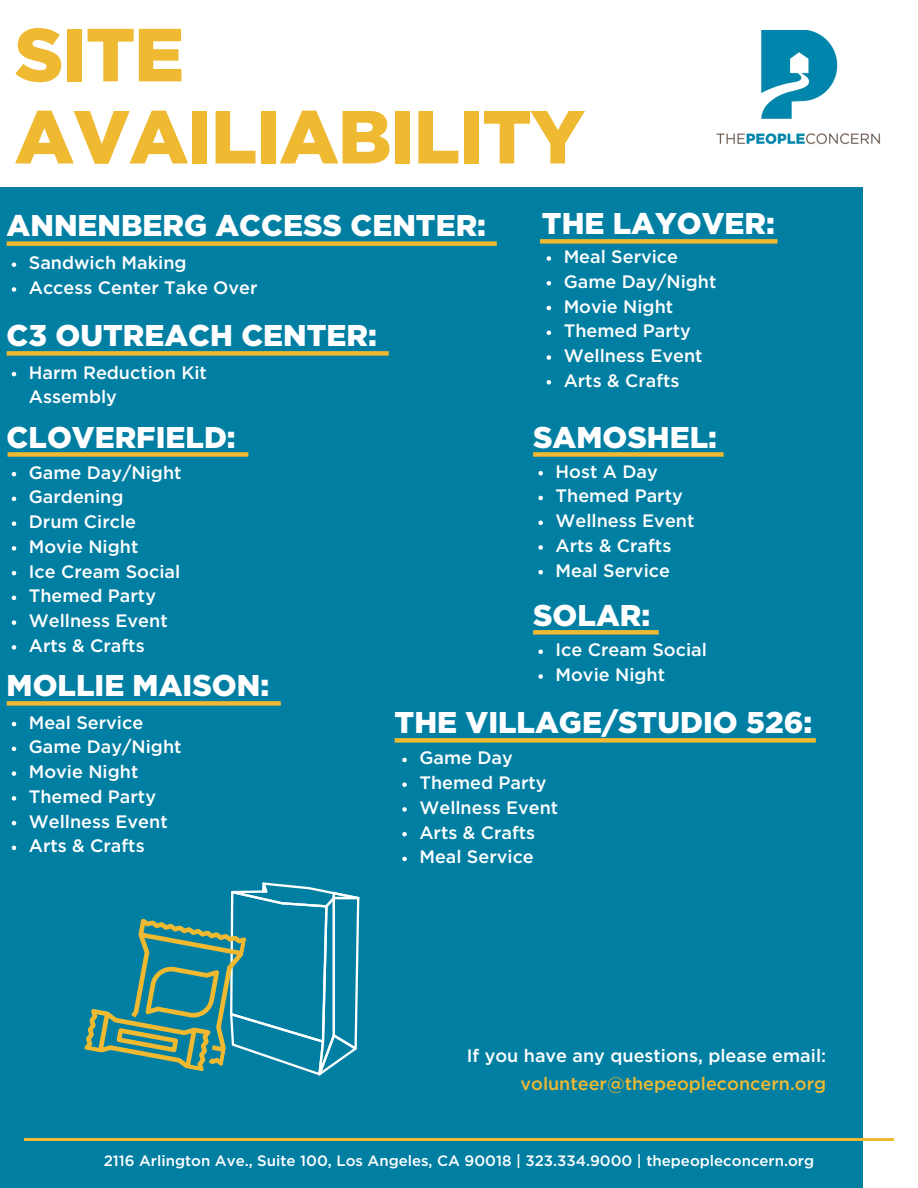
<style>
.page{position:relative;width:918px;height:1188px;background:#fff}
.page>*{position:absolute;margin:0;border:0;box-sizing:border-box;transform-origin:0 0}
.t1{font:900 75px/82.2px "Gotham";letter-spacing:-.015em;color:#efb931}
.t2{font:900 30px "Gotham";color:#fff}
.t3{font:500 18px/28.2px "Gotham";color:#fff;text-align:right}
.t4{font:500 15px "Gotham";color:#fff}
.s1{color:#efb931}
</style>
<div class="page">
<div style="left:0;top:187px;width:863px;height:1001px;background:#007fa3"></div>
<img style="left:716px;top:31px;width:164px;height:114px">
<hr style="left:24px;top:1138px;width:870px;height:2px;background:#efb931">
<svg style="left:84px;top:882px;width:275px;height:193px"></svg>
<svg style="left:538px;top:471px;width:5px;height:4px"></svg>
<svg style="left:538px;top:496px;width:5px;height:4px"></svg>
<svg style="left:538px;top:520px;width:5px;height:5px"></svg>
<svg style="left:538px;top:545px;width:5px;height:5px"></svg>
<svg style="left:538px;top:570px;width:5px;height:4px"></svg>
<svg style="left:12px;top:722px;width:4px;height:4px"></svg>
<svg style="left:12px;top:747px;width:4px;height:4px"></svg>
<svg style="left:12px;top:771px;width:4px;height:5px"></svg>
<svg style="left:12px;top:796px;width:4px;height:5px"></svg>
<svg style="left:12px;top:821px;width:4px;height:4px"></svg>
<svg style="left:12px;top:846px;width:4px;height:4px"></svg>
<svg style="left:547px;top:256px;width:4px;height:5px"></svg>
<svg style="left:547px;top:281px;width:4px;height:5px"></svg>
<svg style="left:547px;top:306px;width:4px;height:4px"></svg>
<svg style="left:547px;top:331px;width:4px;height:4px"></svg>
<svg style="left:547px;top:355px;width:4px;height:5px"></svg>
<svg style="left:547px;top:380px;width:4px;height:5px"></svg>
<svg style="left:12px;top:262px;width:4px;height:5px"></svg>
<svg style="left:12px;top:287px;width:4px;height:5px"></svg>
<svg style="left:12px;top:372px;width:4px;height:4px"></svg>
<svg style="left:12px;top:472px;width:4px;height:4px"></svg>
<svg style="left:12px;top:497px;width:4px;height:4px"></svg>
<svg style="left:12px;top:521px;width:4px;height:5px"></svg>
<svg style="left:12px;top:546px;width:4px;height:5px"></svg>
<svg style="left:12px;top:571px;width:4px;height:4px"></svg>
<svg style="left:12px;top:596px;width:4px;height:4px"></svg>
<svg style="left:12px;top:620px;width:4px;height:5px"></svg>
<svg style="left:12px;top:645px;width:4px;height:5px"></svg>
<svg style="left:538px;top:650px;width:5px;height:4px"></svg>
<svg style="left:538px;top:674px;width:5px;height:5px"></svg>
<svg style="left:402px;top:758px;width:5px;height:4px"></svg>
<svg style="left:402px;top:782px;width:5px;height:5px"></svg>
<svg style="left:402px;top:807px;width:5px;height:5px"></svg>
<svg style="left:402px;top:832px;width:5px;height:4px"></svg>
<svg style="left:402px;top:857px;width:5px;height:4px"></svg>
<div style="left:7px;top:241px;width:490px;height:5px;background:#efb931"></div>
<div style="left:7px;top:351px;width:382px;height:5px;background:#efb931"></div>
<div style="left:8px;top:452px;width:240px;height:5px;background:#efb931"></div>
<div style="left:7px;top:701px;width:274px;height:5px;background:#efb931"></div>
<div style="left:540px;top:239px;width:238px;height:5px;background:#efb931"></div>
<div style="left:533px;top:452px;width:191px;height:5px;background:#efb931"></div>
<div style="left:533px;top:630px;width:126px;height:5px;background:#efb931"></div>
<div style="left:395px;top:738px;width:421px;height:5px;background:#efb931"></div>
<p class="t1" style="left:15px;top:18px;width:572px">SITE<br>AVAILIABILITY</p>
<p class="t2" style="left:7px;top:212px;width:481px">ANNENBERG ACCESS CENTER:</p>
<p class="t2" style="left:542px;top:210px;width:235px">THE LAYOVER:</p>
<p class="t3" style="left:29px;top:250px;width:159px">Sandwich Making</p>
<p class="t3" style="left:29px;top:274px;width:230px">Access Center Take Over</p>
<p class="t2" style="left:7px;top:322px;width:372px">C3 OUTREACH CENTER:</p>
<p class="t3" style="left:29px;top:361px;width:180px;line-height:24.8px;text-align:left">Harm Reduction Kit<br>Assembly</p>
<p class="t2" style="left:7px;top:424px;width:231px">CLOVERFIELD:</p>
<p class="t3" style="left:29px;top:459px;width:154px">Game Day/Night</p>
<p class="t3" style="left:29px;top:484px;width:96px">Gardening</p>
<p class="t3" style="left:29px;top:509px;width:109px">Drum Circle</p>
<p class="t3" style="left:29px;top:533px;width:111px">Movie Night</p>
<p class="t3" style="left:29px;top:558px;width:153px">Ice Cream Social</p>
<p class="t3" style="left:29px;top:583px;width:129px">Themed Party</p>
<p class="t3" style="left:29px;top:608px;width:140px">Wellness Event</p>
<p class="t3" style="left:29px;top:632px;width:117px">Arts &amp; Crafts</p>
<p class="t2" style="left:7px;top:672px;width:264px">MOLLIE MAISON:</p>
<p class="t3" style="left:29px;top:709px;width:116px">Meal Service</p>
<p class="t3" style="left:29px;top:734px;width:154px">Game Day/Night</p>
<p class="t3" style="left:29px;top:759px;width:111px">Movie Night</p>
<p class="t3" style="left:29px;top:783px;width:129px">Themed Party</p>
<p class="t3" style="left:29px;top:808px;width:140px">Wellness Event</p>
<p class="t3" style="left:29px;top:833px;width:117px">Arts &amp; Crafts</p>
<p class="t3" style="left:564px;top:244px;width:116px">Meal Service</p>
<p class="t3" style="left:564px;top:268px;width:154px">Game Day/Night</p>
<p class="t3" style="left:564px;top:293px;width:111px">Movie Night</p>
<p class="t3" style="left:564px;top:318px;width:129px">Themed Party</p>
<p class="t3" style="left:564px;top:343px;width:140px">Wellness Event</p>
<p class="t3" style="left:564px;top:367px;width:117px">Arts &amp; Crafts</p>
<p class="t2" style="left:533px;top:424px;width:186px">SAMOSHEL:</p>
<p class="t3" style="left:556px;top:458px;width:104px">Host A Day</p>
<p class="t3" style="left:556px;top:483px;width:129px">Themed Party</p>
<p class="t3" style="left:556px;top:508px;width:140px">Wellness Event</p>
<p class="t3" style="left:556px;top:532px;width:117px">Arts &amp; Crafts</p>
<p class="t3" style="left:556px;top:557px;width:116px">Meal Service</p>
<p class="t2" style="left:533px;top:602px;width:119px">SOLAR:</p>
<p class="t3" style="left:556px;top:637px;width:153px">Ice Cream Social</p>
<p class="t3" style="left:556px;top:662px;width:111px">Movie Night</p>
<p class="t2" style="left:395px;top:709px;width:419px">THE VILLAGE/STUDIO 526:</p>
<p class="t3" style="left:419px;top:745px;width:95px">Game Day</p>
<p class="t3" style="left:419px;top:770px;width:129px">Themed Party</p>
<p class="t3" style="left:419px;top:794px;width:140px">Wellness Event</p>
<p class="t3" style="left:419px;top:819px;width:117px">Arts &amp; Crafts</p>
<p class="t3" style="left:419px;top:844px;width:116px">Meal Service</p>
<p class="t3" style="left:467px;top:1042px;width:361px">If you have any questions, please email: <span class="s1">volunteer@thepeopleconcern.org</span></p>
<p class="t4" style="left:104px;top:1154px;width:712px">2116 Arlington Ave., Suite 100, Los Angeles, CA 90018 | 323.334.9000 | thepeopleconcern.org</p>
</div>
